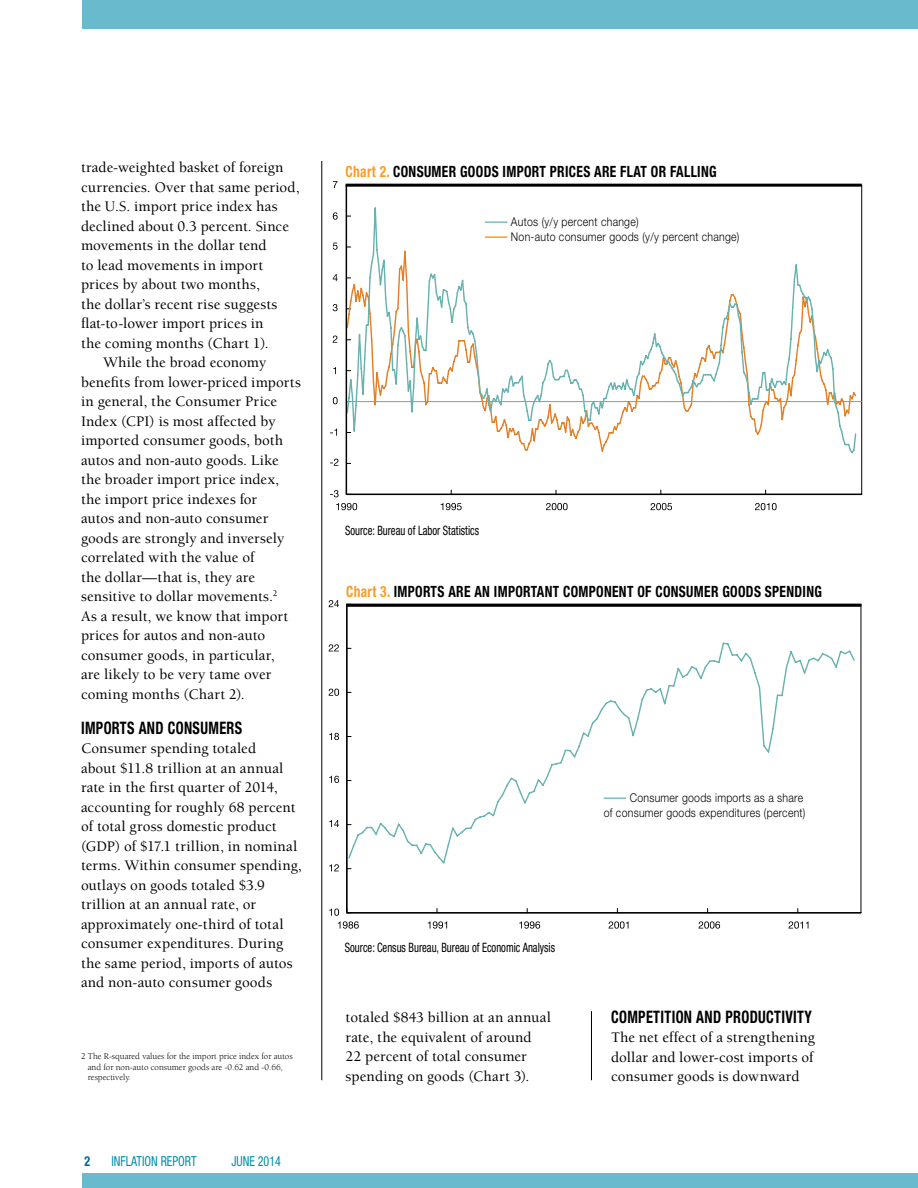
<style>
.page{position:relative;width:918px;height:1188px;background:#fff}
.page>*{position:absolute;margin:0;border:0;box-sizing:border-box;transform-origin:0 0}
.t1{font:700 condensed 17.25px "Helvetica Neue";letter-spacing:.025em;color:#000;scale:.83 1}
.t2{font:700 condensed 15.6px "Helvetica Neue";letter-spacing:.025em;color:#000;scale:.87 1}
.t3{font:500 15px/19.5px "Berkeley";letter-spacing:.005em;color:#000}
.t4{font:condensed 13.8px "Helvetica Neue";color:#008da8;scale:.87 1}
.t5{font:700 condensed 13.8px "Helvetica Neue";color:#00649d;scale:.87 1}
.t6{font:condensed 12.9px "Helvetica Neue";color:#000;scale:.83 1}
.t7{font:300 12.15px/15px "Helvetica Neue";letter-spacing:.025em;color:#000;scale:.87 1}
.t8{font:9px/10.5px "Berkeley";letter-spacing:-.005em;color:#000}
.s1{color:#f99d28}
</style>
<div class="page">
<div style="left:82px;top:1173px;width:836px;height:15px;background:#69bacd"></div>
<div style="left:82px;top:0;width:836px;height:28px;background:#69bacd"></div>
<hr style="left:861px;top:604px;width:1px;height:309px;background:#000">
<hr style="left:347px;top:913px;width:514px;height:1px;background:#000">
<hr style="left:346px;top:604px;width:2px;height:309px;background:#000">
<hr style="left:347px;top:912px;width:514px;height:1px;background:#000">
<svg style="left:347px;top:642px;width:508px;height:223px"></svg>
<svg style="left:428px;top:921px;width:19px;height:8px"></svg>
<svg style="left:519px;top:921px;width:21px;height:8px"></svg>
<svg style="left:609px;top:921px;width:20px;height:8px"></svg>
<svg style="left:699px;top:921px;width:21px;height:8px"></svg>
<svg style="left:788px;top:921px;width:20px;height:8px"></svg>
<svg style="left:329px;top:908px;width:30px;height:21px"></svg>
<svg style="left:329px;top:864px;width:10px;height:7px"></svg>
<svg style="left:329px;top:820px;width:10px;height:7px"></svg>
<svg style="left:329px;top:776px;width:10px;height:7px"></svg>
<svg style="left:329px;top:733px;width:10px;height:7px"></svg>
<svg style="left:329px;top:689px;width:10px;height:7px"></svg>
<svg style="left:329px;top:644px;width:10px;height:7px"></svg>
<svg style="left:329px;top:600px;width:10px;height:7px"></svg>
<hr style="left:346px;top:604px;width:515px;height:3px;background:#000">
<hr style="left:861px;top:185px;width:1px;height:309px;background:#000">
<hr style="left:346px;top:494px;width:516px;height:1px;background:#000">
<svg style="left:336px;top:503px;width:21px;height:7px"></svg>
<svg style="left:441px;top:503px;width:21px;height:7px"></svg>
<svg style="left:546px;top:503px;width:22px;height:7px"></svg>
<svg style="left:650px;top:503px;width:22px;height:7px"></svg>
<svg style="left:755px;top:503px;width:22px;height:7px"></svg>
<svg style="left:330px;top:490px;width:9px;height:7px"></svg>
<svg style="left:330px;top:459px;width:8px;height:7px"></svg>
<svg style="left:330px;top:429px;width:7px;height:7px"></svg>
<svg style="left:333px;top:397px;width:5px;height:7px"></svg>
<svg style="left:333px;top:336px;width:4px;height:7px"></svg>
<svg style="left:333px;top:304px;width:5px;height:7px"></svg>
<svg style="left:333px;top:274px;width:5px;height:7px"></svg>
<svg style="left:333px;top:243px;width:5px;height:7px"></svg>
<svg style="left:333px;top:212px;width:5px;height:8px"></svg>
<svg style="left:333px;top:181px;width:5px;height:7px"></svg>
<hr style="left:346px;top:401px;width:516px;height:1px;background:#939598">
<svg style="left:347px;top:207px;width:510px;height:248px"></svg>
<hr style="left:346px;top:185px;width:1px;height:309px;background:#000">
<hr style="left:346px;top:184px;width:516px;height:3px;background:#000">
<hr style="left:485px;top:221px;width:22px;height:2px;background:#79c0be">
<hr style="left:485px;top:236px;width:22px;height:2px;background:#f99d28">
<hr style="left:604px;top:797px;width:22px;height:2px;background:#79c0be">
<hr style="left:322px;top:161px;width:1px;height:919px;background:#000">
<hr style="left:591px;top:1011px;width:1px;height:69px;background:#000">
<p class="t3" style="left:81px;top:158px;width:204px">trade-weighted basket of foreign</p>
<p class="t3" style="left:81px;top:177px;width:220px">currencies. Over that same period,</p>
<p class="t3" style="left:81px;top:197px;width:198px">the U.S. import price index has</p>
<p class="t3" style="left:81px;top:216px;width:210px">declined about 0.3 percent. Since</p>
<p class="t3" style="left:81px;top:236px;width:187px">movements in the dollar tend</p>
<p class="t3" style="left:81px;top:255px;width:184px">to lead movements in import</p>
<p class="t3" style="left:81px;top:275px;width:181px">prices by about two months,</p>
<p class="t3" style="left:81px;top:294px;width:198px">the dollar’s recent rise suggests</p>
<p class="t3" style="left:81px;top:314px;width:184px">flat-to-lower import prices in</p>
<p class="t3" style="left:81px;top:333px;width:189px">the coming months (Chart 1).</p>
<p class="t3" style="left:104px;top:353px;width:164px">While the broad economy</p>
<p class="t3" style="left:81px;top:372px;width:221px">benefits from lower-priced imports</p>
<p class="t3" style="left:81px;top:392px;width:198px">in general, the Consumer Price</p>
<p class="t3" style="left:81px;top:411px;width:196px">Index (CPI) is most affected by</p>
<p class="t3" style="left:81px;top:431px;width:204px">imported consumer goods, both</p>
<p class="t3" style="left:81px;top:450px;width:199px">autos and non-auto goods. Like</p>
<p class="t3" style="left:81px;top:470px;width:200px">the broader import price index,</p>
<p class="t3" style="left:81px;top:489px;width:178px">the import price indexes for</p>
<p class="t3" style="left:81px;top:509px;width:189px">autos and non-auto consumer</p>
<p class="t3" style="left:81px;top:528px;width:205px">goods are strongly and inversely</p>
<p class="t3" style="left:81px;top:548px;width:175px">correlated with the value of</p>
<p class="t3" style="left:81px;top:567px;width:176px">the dollar—that is, they are</p>
<p class="t3" style="left:81px;top:587px;width:198px">sensitive to dollar movements.<sup>2</sup></p>
<p class="t3" style="left:81px;top:606px;width:209px">As a result, we know that import</p>
<p class="t3" style="left:81px;top:626px;width:186px">prices for autos and non-auto</p>
<p class="t3" style="left:81px;top:645px;width:195px">consumer goods, in particular,</p>
<p class="t3" style="left:81px;top:665px;width:192px">are likely to be very tame over</p>
<p class="t3" style="left:81px;top:684px;width:165px">coming months (Chart 2).</p>
<p class="t1" style="left:81px;top:717px;width:196px">IMPORTS AND CONSUMERS</p>
<p class="t3" style="left:81px;top:739px;width:222px">Consumer spending totaled<br>about $11.8 trillion at an annual rate in the first quarter of 2014, accounting for roughly 68 percent of total gross domestic product (GDP) of $17.1 trillion, in nominal terms. Within consumer spending, outlays on goods totaled $3.9 trillion at an annual rate, or approximately one-third of total consumer expenditures. During the same period, imports of autos and non-auto consumer goods</p>
<p class="t8" style="left:88px;top:1051px;width:206px;text-indent:-7px">2 The R-squared values for the import price index for autos and for non-auto consumer goods are -0.62 and -0.66, respectively.</p>
<p class="t5" style="left:84px;top:1153px;width:8px">2</p>
<p class="t4" style="left:111px;top:1153px;width:99px">INFLATION REPORT</p>
<p class="t4" style="left:231px;top:1153px;width:58px">JUNE 2014</p>
<p class="t2" style="left:346px;top:162px;width:428px"><span class="s1">Chart 2.</span> CONSUMER GOODS IMPORT PRICES ARE FLAT OR FALLING</p>
<p class="t7" style="left:511px;top:214px;width:264px">Autos (y/y percent change)<br>Non-auto consumer goods (y/y percent change)</p>
<p class="t6" style="left:345px;top:522px;width:163px">Source: Bureau of Labor Statistics</p>
<p class="t2" style="left:346px;top:582px;width:548px"><span class="s1">Chart 3.</span> IMPORTS ARE AN IMPORTANT COMPONENT OF CONSUMER GOODS SPENDING</p>
<p class="t6" style="left:345px;top:940px;width:255px">Source: Census Bureau, Bureau of Economic Analysis</p>
<p class="t3" style="left:346px;top:1008px;width:207px">totaled $843 billion at an annual rate, the equivalent of around<br>22 percent of total consumer spending on goods (Chart 3).</p>
<p class="t7" style="left:604px;top:790px;width:233px;text-align:right">Consumer goods imports as a share<br>of consumer goods expenditures (percent)</p>
<p class="t1" style="left:611px;top:1006px;width:243px">COMPETITION AND PRODUCTIVITY</p>
<p class="t3" style="left:611px;top:1028px;width:205px;text-align:justify">The net effect of a strengthening dollar and lower-cost imports of consumer goods is downward</p>
</div>
